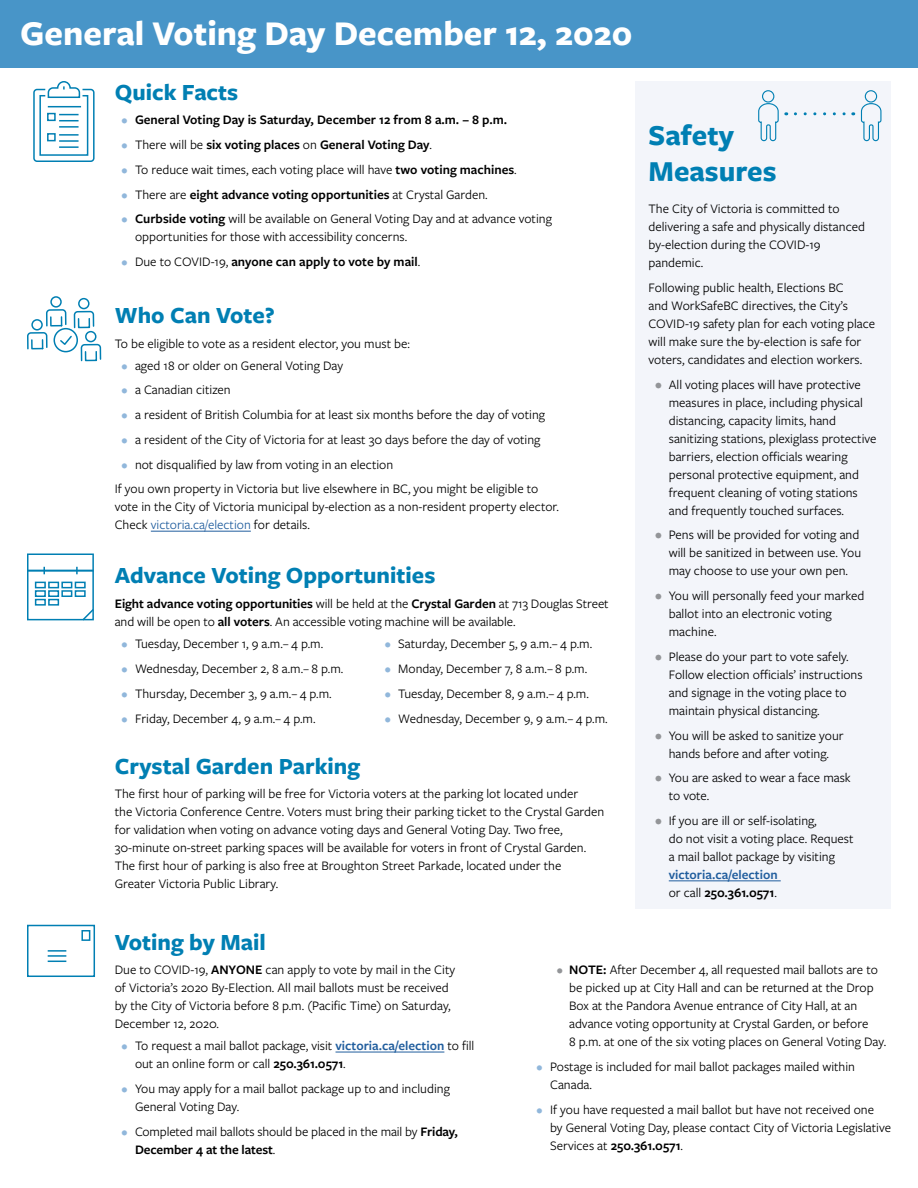
<style>
.page{position:relative;width:918px;height:1188px;background:#fff}
.page>*{position:absolute;margin:0;border:0;box-sizing:border-box;transform-origin:0 0}
.t1{font:700 36px "Freight Sans Pro";color:#fff}
.t2{font:700 30px/36px "Freight Sans Pro";color:#007fb3}
.t3{font:700 24px "Freight Sans Pro";color:#007fb3}
.t4{font:13.5px/18px "Freight Sans Pro";color:#000}
.t5{font:600 13.5px "Freight Sans Pro";color:#000}
.t6{font:600 13.5px/18px "Freight Sans Pro";color:#215e9e}
.s1{font-weight:400;color:#91b7db}
.s2{font-weight:400}
.s3{color:#91b7db}
.s4{font-weight:600}
.s5{color:#215e9e}
.s6{font-size:15px;color:#939598}
.s7{font-weight:400;color:#000}
.s8{color:#000}
.s9{font-weight:600;color:#215e9e}
.s10{color:#939598}
</style>
<div class="page">
<hr style="left:151px;top:531px;width:100px;height:1px;background:#215e9e">
<div style="left:0;top:0;width:918px;height:68px;background:#4895c8"></div>
<div style="left:635px;top:81px;width:256px;height:827px;background:#f3f5fa"></div>
<hr style="left:669px;top:881px;width:112px;height:1px;background:#215e9e">
<div style="left:27px;top:554px;width:67px;height:66px;border:2px solid #007fb3"></div>
<hr style="left:27px;top:570px;width:66px;height:2px;background:#007fb3">
<svg style="left:34px;top:565px;width:60px;height:56px"></svg>
<svg style="left:27px;top:81px;width:75px;height:281px"></svg>
<svg style="left:27px;top:924px;width:68px;height:53px"></svg>
<div style="left:762px;top:90px;width:12px;height:13px;border:1px solid #007fb3;border-radius:50%"></div>
<svg style="left:758px;top:103px;width:21px;height:39px"></svg>
<div style="left:865px;top:90px;width:12px;height:13px;border:1px solid #007fb3;border-radius:50%"></div>
<svg style="left:860px;top:103px;width:22px;height:39px"></svg>
<svg style="left:795px;top:112px;width:59px;height:3px"></svg>
<hr style="left:336px;top:1052px;width:108px;height:1px;background:#215e9e">
<h1 class="t1" style="left:20px;top:8px;width:614px">General Voting Day December 12, 2020</h1>
<h3 class="t3" style="left:115px;top:75px;width:125px">Quick Facts</h3>
<p class="t5" style="left:122px;top:111px;width:387px"><span class="s1">•</span> General Voting Day is Saturday, December 12 from 8 a.m. – 8 p.m.</p>
<p class="t5" style="left:122px;top:136px;width:312px"><span class="s1">•</span> <span class="s2">There will be</span> six voting places <span class="s2">on</span> General Voting Day<span class="s2">.</span></p>
<p class="t4" style="left:122px;top:160px;width:397px"><span class="s3">•</span> To reduce wait times, each voting place will have <span class="s4">two voting machines</span>.</p>
<p class="t5" style="left:122px;top:185px;width:368px"><span class="s1">•</span> <span class="s2">There are</span> eight advance voting opportunities <span class="s2">at Crystal Garden.</span></p>
<p class="t4" style="left:135px;top:210px;width:419px;text-indent:-14px"><span class="s3">•</span> <span class="s4">Curbside voting</span> will be available on General Voting Day and at advance voting opportunities for those with accessibility concerns.</p>
<p class="t5" style="left:122px;top:253px;width:300px"><span class="s1">•</span> <span class="s2">Due to COVID-19,</span> anyone can apply to vote by mail<span class="s2">.</span></p>
<h3 class="t3" style="left:115px;top:299px;width:162px">Who Can Vote?</h3>
<p class="t4" style="left:115px;top:334px;width:297px">To be eligible to vote as a resident elector, you must be:</p>
<p class="t4" style="left:122px;top:356px;width:223px"><span class="s3">•</span> aged 18 or older on General Voting Day</p>
<p class="t4" style="left:122px;top:380px;width:111px"><span class="s3">•</span> a Canadian citizen</p>
<p class="t4" style="left:122px;top:405px;width:425px"><span class="s3">•</span> a resident of British Columbia for at least six months before the day of voting</p>
<p class="t4" style="left:122px;top:430px;width:421px"><span class="s3">•</span> a resident of the City of Victoria for at least 30 days before the day of voting</p>
<p class="t4" style="left:115px;top:451px;width:425px;line-height:24.8px;text-indent:7px"><span class="s3">•</span> not disqualified by law from voting in an election<br>If you own property in Victoria but live elsewhere in BC, you might be eligible to</p>
<p class="t4" style="left:115px;top:497px;width:446px">vote in the City of Victoria municipal by-election as a non-resident property elector.<br>Check <span class="s5">victoria.ca/election</span> for details.</p>
<h3 class="t3" style="left:115px;top:559px;width:322px">Advance Voting Opportunities</h3>
<p class="t4" style="left:115px;top:594px;width:496px"><span class="s4">Eight advance voting opportunities</span> will be held at the <span class="s4">Crystal Garden</span> at 713 Douglas Street and will be open to <span class="s4">all voters</span>. An accessible voting machine will be available.</p>
<p class="t4" style="left:122px;top:634px;width:203px"><span class="s3">•</span> Tuesday, December 1, 9 a.m.– 4 p.m.</p>
<p class="t4" style="left:122px;top:659px;width:223px"><span class="s3">•</span> Wednesday, December 2, 8 a.m.– 8 p.m.</p>
<p class="t4" style="left:122px;top:684px;width:212px"><span class="s3">•</span> Thursday, December 3, 9 a.m.– 4 p.m.</p>
<p class="t4" style="left:122px;top:709px;width:196px"><span class="s3">•</span> Friday, December 4, 9 a.m.– 4 p.m.</p>
<p class="t4" style="left:385px;top:634px;width:209px"><span class="s3">•</span> Saturday, December 5, 9 a.m.– 4 p.m.</p>
<p class="t4" style="left:385px;top:659px;width:204px"><span class="s3">•</span> Monday, December 7, 8 a.m.– 8 p.m.</p>
<p class="t4" style="left:385px;top:684px;width:206px"><span class="s3">•</span> Tuesday, December 8, 9 a.m.– 4 p.m.</p>
<p class="t4" style="left:385px;top:709px;width:224px"><span class="s3">•</span> Wednesday, December 9, 9 a.m.– 4 p.m.</p>
<h3 class="t3" style="left:115px;top:749px;width:247px">Crystal Garden Parking</h3>
<p class="t4" style="left:115px;top:784px;width:491px">The first hour of parking will be free for Victoria voters at the parking lot located under<br>the Victoria Conference Centre. Voters must bring their parking ticket to the Crystal Garden for validation when voting on advance voting days and General Voting Day. Two free, 30-minute on-street parking spaces will be available for voters in front of Crystal Garden.<br>The first hour of parking is also free at Broughton Street Parkade, located under the Greater Victoria Public Library.</p>
<h2 class="t2" style="left:649px;top:116px;width:130px">Safety<br>Measures</h2>
<p class="t4" style="left:649px;top:199px;width:218px">The City of Victoria is committed to delivering a safe and physically distanced by-election during the COVID-19 pandemic.</p>
<p class="t4" style="left:649px;top:278px;width:228px">Following public health, Elections BC<br>and WorkSafeBC directives, the City’s COVID-19 safety plan for each voting place will make sure the by-election is safe for voters, candidates and election workers.</p>
<p class="t4" style="left:669px;top:375px;width:209px;text-indent:-14px"><span class="s6">•</span> All voting places will have protective measures in place, including physical distancing, capacity limits, hand sanitizing stations, plexiglass protective barriers, election officials wearing personal protective equipment, and frequent cleaning of voting stations and frequently touched surfaces.</p>
<p class="t4" style="left:669px;top:525px;width:194px;text-indent:-14px"><span class="s6">•</span> Pens will be provided for voting and will be sanitized in between use. You may choose to use your own pen.</p>
<p class="t4" style="left:669px;top:586px;width:197px;text-indent:-14px"><span class="s6">•</span> You will personally feed your marked ballot into an electronic voting machine.</p>
<p class="t4" style="left:669px;top:647px;width:195px;text-indent:-14px"><span class="s6">•</span> Please do your part to vote safely.<br>Follow election officials’ instructions and signage in the voting place to maintain physical distancing.</p>
<p class="t4" style="left:655px;top:726px;width:190px;text-align:center"><span class="s6">•</span> You will be asked to sanitize your hands before and after voting.</p>
<p class="t4" style="left:669px;top:768px;width:184px;text-indent:-14px"><span class="s6">•</span> You are asked to wear a face mask to vote.</p>
<p class="t4" style="left:669px;top:811px;width:186px;text-indent:-14px"><span class="s6">•</span> If you are ill or self-isolating,<br>do not visit a voting place. Request a mail ballot package by visiting</p>
<p class="t6" style="left:669px;top:865px;width:110px">victoria.ca/election <span class="s7">or call</span> <span class="s8">250.361.0571</span><span class="s7">.</span></p>
<h3 class="t3" style="left:115px;top:925px;width:153px">Voting by Mail</h3>
<p class="t4" style="left:115px;top:961px;width:342px">Due to COVID-19, <span class="s4">ANYONE</span> can apply to vote by mail in the City of Victoria’s 2020 By-Election. All mail ballots must be received by the City of Victoria before 8 p.m. (Pacific Time) on Saturday, December 12, 2020.</p>
<p class="t4" style="left:135px;top:1036px;width:341px;text-indent:-14px"><span class="s3">•</span> To request a mail ballot package, visit <span class="s9">victoria.ca/election</span> to fill out an online form or call <span class="s4">250.361.0571</span>.</p>
<p class="t4" style="left:135px;top:1079px;width:316px;text-indent:-14px"><span class="s3">•</span> You may apply for a mail ballot package up to and including<br>General Voting Day.</p>
<p class="t4" style="left:135px;top:1122px;width:325px;text-indent:-14px"><span class="s3">•</span> Completed mail ballots should be placed in the mail by <span class="s4">Friday,<br>December 4 at the latest</span>.</p>
<p class="t4" style="left:569px;top:960px;width:319px;text-indent:-12px"><span class="s10">•</span> <span class="s4">NOTE:</span> After December 4, all requested mail ballots are to be picked up at City Hall and can be returned at the Drop Box at the Pandora Avenue entrance of City Hall, at an advance voting opportunity at Crystal Garden, or before<br>8 p.m. at one of the six voting places on General Voting Day.</p>
<p class="t4" style="left:550px;top:1057px;width:306px;text-indent:-14px"><span class="s3">•</span> Postage is included for mail ballot packages mailed within<br>Canada.</p>
<p class="t4" style="left:550px;top:1100px;width:342px;text-indent:-14px"><span class="s3">•</span> If you have requested a mail ballot but have not received one<br>by General Voting Day, please contact City of Victoria Legislative<br>Services at <span class="s4">250.361.0571</span>.</p>
</div>
